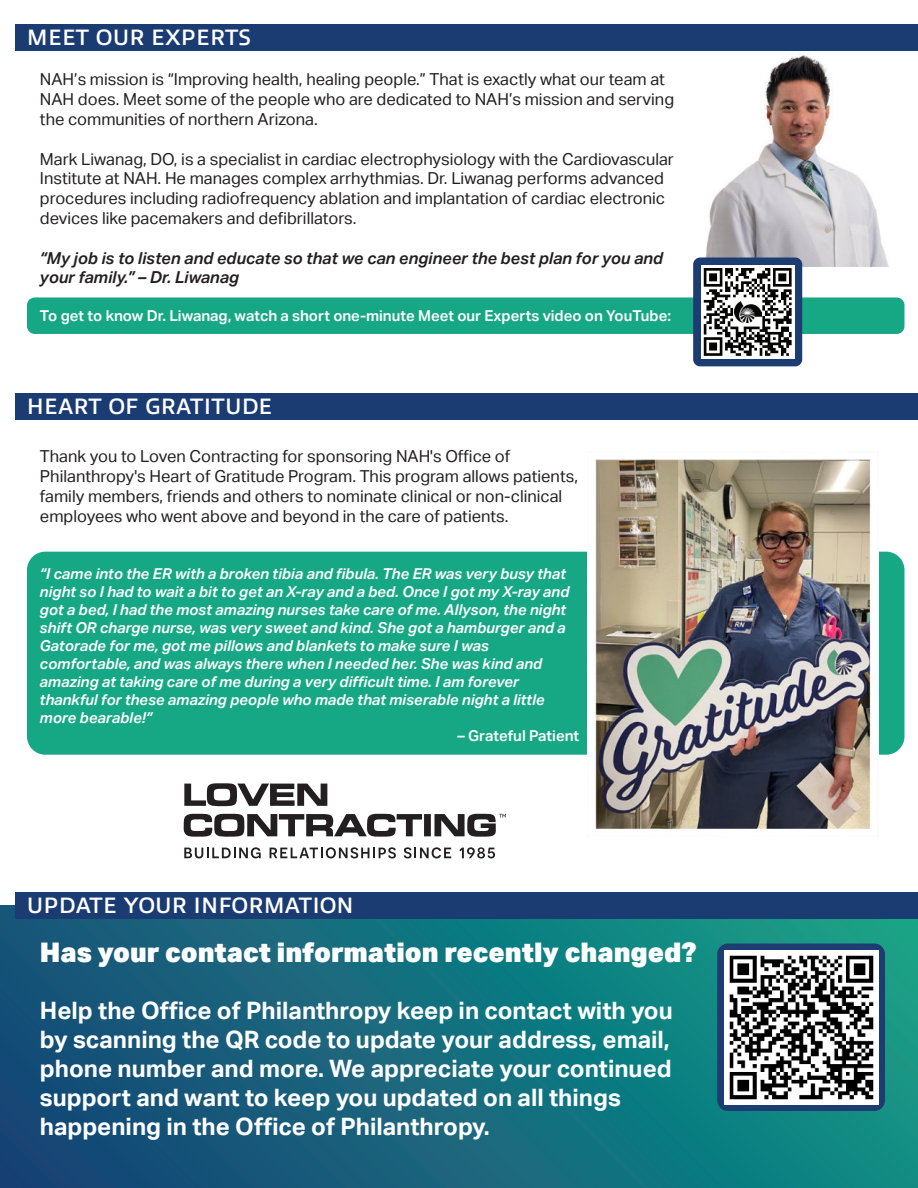
<style>
.page{position:relative;width:918px;height:1188px;background:#fff}
.page>*{position:absolute;margin:0;border:0;box-sizing:border-box;transform-origin:0 0}
.t1{font:900 27px "Aktiv Grotesk";color:#fff}
.t2{font:700 24px/28.8px "Aktiv Grotesk";color:#fff}
.t3{font:600 22.5px "Allumi Std";color:#fff}
.t4{font:16.5px/19.8px "Aktiv Grotesk";color:#231f20}
.t5{font:italic 600 16.5px/19.8px "Aktiv Grotesk";color:#231f20}
.t6{font:italic 600 15px/18px "Aktiv Grotesk";color:#fff}
.t7{font:600 15px "Aktiv Grotesk";color:#fff}
</style>
<div class="page">
<img style="left:698px;top:55px;width:191px;height:212px">
<div style="left:27px;top:297px;width:878px;height:37px;background:#16a885;border-radius:8px"></div>
<div style="left:27px;top:552px;width:878px;height:203px;background:#16a885;border-radius:18px"></div>
<div style="left:0;top:906px;width:918px;height:282px;background:linear-gradient(to right,#184a77,#109585)"></div>
<div style="left:15px;top:24px;width:903px;height:27px;background:#1b3c72"></div>
<div style="left:15px;top:893px;width:903px;height:26px;background:#1b3c72"></div>
<div style="left:15px;top:393px;width:903px;height:27px;background:#1b3c72"></div>
<div style="left:693px;top:258px;width:109px;height:108px;background:#1c3c72;border-radius:7px"></div>
<div style="left:717px;top:944px;width:168px;height:167px;background:#1c3c72;border-radius:11px"></div>
<div style="left:701px;top:265px;width:94px;height:94px;background:#fff"></div>
<svg style="left:704px;top:268px;width:88px;height:88px"></svg>
<img style="left:734px;top:302px;width:27px;height:20px">
<img style="left:588px;top:459px;width:290px;height:370px">
<img style="left:724px;top:950px;width:154px;height:154px">
<svg style="left:184px;top:847px;width:77px;height:11px"></svg>
<svg style="left:270px;top:847px;width:126px;height:11px"></svg>
<svg style="left:404px;top:847px;width:47px;height:11px"></svg>
<svg style="left:459px;top:847px;width:36px;height:11px"></svg>
<svg style="left:184px;top:783px;width:322px;height:54px"></svg>
<h3 class="t3" style="left:27px;top:24px;width:226px">MEET OUR EXPERTS</h3>
<p class="t4" style="left:40px;top:71px;width:636px">NAH’s mission is “Improving health, healing people.” That is exactly what our team at<br>NAH does. Meet some of the people who are dedicated to NAH’s mission and serving the communities of northern Arizona.</p>
<p class="t4" style="left:40px;top:150px;width:636px">Mark Liwanag, DO, is a specialist in cardiac electrophysiology with the Cardiovascular Institute at NAH. He manages complex arrhythmias. Dr. Liwanag performs advanced procedures including radiofrequency ablation and implantation of cardiac electronic devices like pacemakers and defibrillators.</p>
<p class="t5" style="left:40px;top:249px;width:625px">“My job is to listen and educate so that we can engineer the best plan for you and your family.” – Dr. Liwanag</p>
<p class="t7" style="left:40px;top:310px;width:633px">To get to know Dr. Liwanag, watch a short one-minute Meet our Experts video on YouTube:</p>
<h3 class="t3" style="left:27px;top:393px;width:247px">HEART OF GRATITUDE</h3>
<p class="t4" style="left:40px;top:447px;width:540px">Thank you to Loven Contracting for sponsoring NAH's Office of Philanthropy's Heart of Gratitude Program. This program allows patients, family members, friends and others to nominate clinical or non-clinical employees who went above and beyond in the care of patients.</p>
<p class="t6" style="left:40px;top:565px;width:531px">“I came into the ER with a broken tibia and fibula. The ER was very busy that night so I had to wait a bit to get an X-ray and a bed. Once I got my X-ray and got a bed, I had the most amazing nurses take care of me. Allyson, the night shift OR charge nurse, was very sweet and kind. She got a hamburger and a Gatorade for me, got me pillows and blankets to make sure I was comfortable, and was always there when I needed her. She was kind and amazing at taking care of me during a very difficult time. I am forever thankful for these amazing people who made that miserable night a little more bearable!”</p>
<p class="t7" style="left:457px;top:730px;width:123px">– Grateful Patient</p>
<h3 class="t3" style="left:27px;top:892px;width:328px">UPDATE YOUR INFORMATION</h3>
<h1 class="t1" style="left:40px;top:941px;width:658px">Has your contact information recently changed?</h1>
<p class="t2" style="left:40px;top:997px;width:634px">Help the Office of Philanthropy keep in contact with you by scanning the QR code to update your address, email, phone number and more. We appreciate your continued support and want to keep you updated on all things happening in the Office of Philanthropy.</p>
</div>
